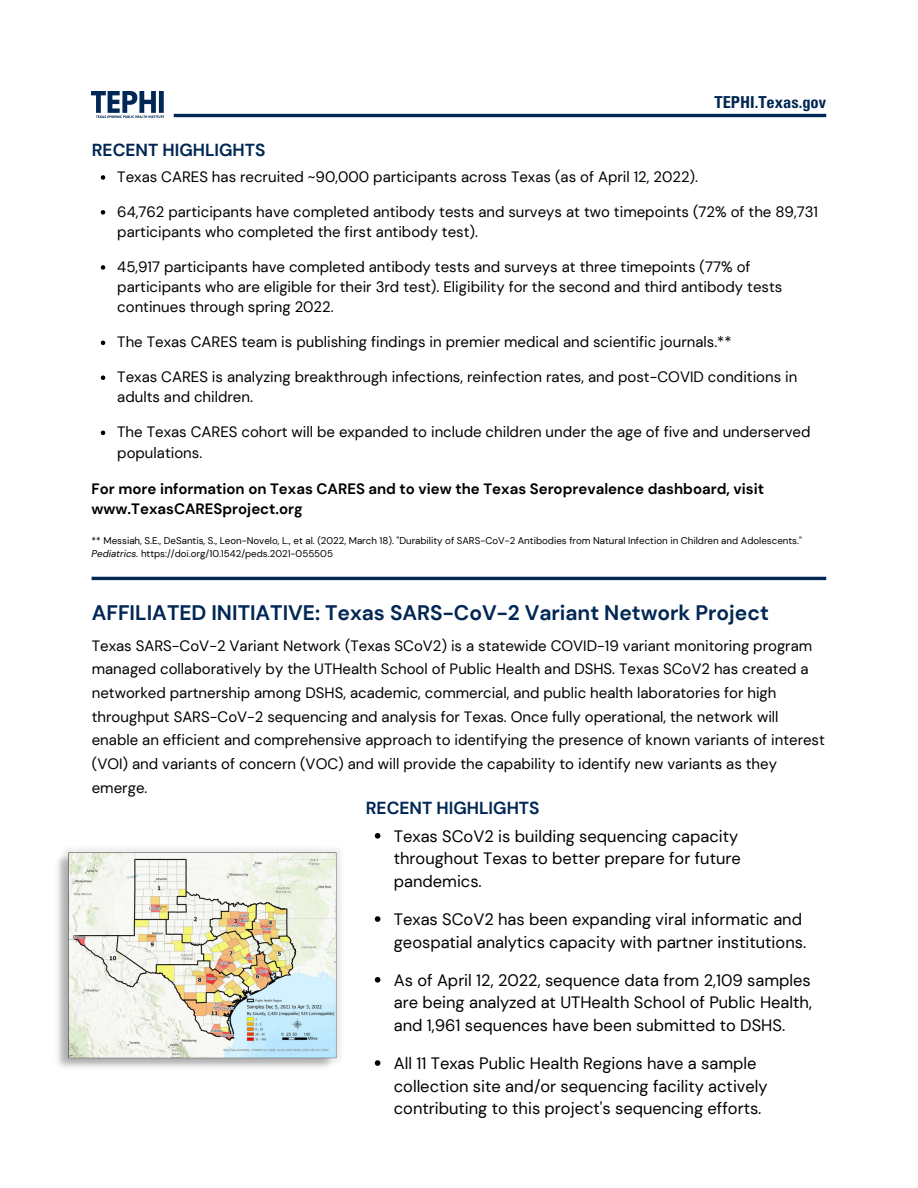
<style>
.page{position:relative;width:918px;height:1188px;background:#fff}
.page>*{position:absolute;margin:0;border:0;box-sizing:border-box;transform-origin:0 0}
.t1{font:700 21px "DM Sans";color:#012754}
.t2{font:700 17.4px "DM Sans";color:#012754}
.t3{font:16.5px/22.5px "DM Sans";color:#000}
.t4{font:700 condensed 16.5px "Univers LT Pro";color:#012754}
.t5{font:15px/23.7px "DM Sans";color:#000}
.t6{font:700 15px/20.2px "DM Sans";color:#000}
.t7{font:9.75px/13px "DM Sans";color:#000}
.s1{font-style:italic}
</style>
<div class="page">
<img style="left:92px;top:92px;width:72px;height:26px">
<hr style="left:174px;top:114px;width:652px;height:3px;background:#012754">
<hr style="left:92px;top:577px;width:734px;height:3px;background:#012754">
<img style="left:57px;top:848px;width:284px;height:220px">
<svg style="left:375px;top:833px;width:5px;height:6px"></svg>
<svg style="left:375px;top:916px;width:5px;height:6px"></svg>
<svg style="left:375px;top:977px;width:5px;height:6px"></svg>
<svg style="left:375px;top:1060px;width:5px;height:6px"></svg>
<svg style="left:101px;top:175px;width:4px;height:5px"></svg>
<svg style="left:101px;top:210px;width:4px;height:5px"></svg>
<svg style="left:101px;top:265px;width:4px;height:5px"></svg>
<svg style="left:101px;top:341px;width:4px;height:4px"></svg>
<svg style="left:101px;top:375px;width:4px;height:5px"></svg>
<svg style="left:101px;top:431px;width:4px;height:4px"></svg>
<p class="t2" style="left:92px;top:139px;width:175px">RECENT HIGHLIGHTS</p>
<p class="t4" style="left:714px;top:96px;width:113px">TEPHI.Texas.gov</p>
<p class="t5" style="left:117px;top:165px;width:582px">Texas CARES has recruited ~90,000 participants across Texas (as of April 12, 2022).</p>
<p class="t5" style="left:117px;top:202px;width:702px;line-height:20.2px">64,762 participants have completed antibody tests and surveys at two timepoints (72% of the 89,731 participants who completed the first antibody test).</p>
<p class="t5" style="left:117px;top:257px;width:667px;line-height:20.2px">45,917 participants have completed antibody tests and surveys at three timepoints (77% of participants who are eligible for their 3rd test). Eligibility for the second and third antibody tests continues through spring 2022.</p>
<p class="t5" style="left:117px;top:330px;width:616px">The Texas CARES team is publishing findings in premier medical and scientific journals.**</p>
<p class="t5" style="left:117px;top:367px;width:682px;line-height:20.2px">Texas CARES is analyzing breakthrough infections, reinfection rates, and post-COVID conditions in adults and children.</p>
<p class="t5" style="left:117px;top:422px;width:695px;line-height:20.2px">The Texas CARES cohort will be expanded to include children under the age of five and underserved populations.</p>
<p class="t6" style="left:92px;top:479px;width:674px">For more information on Texas CARES and to view the Texas Seroprevalence dashboard, visit www.TexasCARESproject.org</p>
<p class="t7" style="left:92px;top:534px;width:712px">** Messiah, S.E., DeSantis, S., Leon-Novelo, L., et al. (2022, March 18). "Durability of SARS-CoV-2 Antibodies from Natural Infection in Children and Adolescents."<br><span class="s1">Pediatrics.</span> https://doi.org/10.1542/peds.2021-055505</p>
<p class="t1" style="left:92px;top:600px;width:679px">AFFILIATED INITIATIVE: Texas SARS-CoV-2 Variant Network Project</p>
<p class="t5" style="left:92px;top:634px;width:735px">Texas SARS-CoV-2 Variant Network (Texas SCoV2) is a statewide COVID-19 variant monitoring program managed collaboratively by the UTHealth School of Public Health and DSHS. Texas SCoV2 has created a networked partnership among DSHS, academic, commercial, and public health laboratories for high throughput SARS-CoV-2 sequencing and analysis for Texas. Once fully operational, the network will enable an efficient and comprehensive approach to identifying the presence of known variants of interest (VOI) and variants of concern (VOC) and will provide the capability to identify new variants as they emerge.</p>
<p class="t3" style="left:394px;top:825px;width:349px">Texas SCoV2 is building sequencing capacity throughout Texas to better prepare for future pandemics.</p>
<p class="t3" style="left:394px;top:908px;width:414px">Texas SCoV2 has been expanding viral informatic and geospatial analytics capacity with partner institutions.</p>
<p class="t3" style="left:394px;top:969px;width:420px;text-align:justify">As of April 12, 2022, sequence data from 2,109 samples are being analyzed at UTHealth School of Public Health, and 1,961 sequences have been submitted to DSHS.</p>
<p class="t3" style="left:394px;top:1052px;width:375px">All 11 Texas Public Health Regions have a sample collection site and/or sequencing facility actively contributing to this project's sequencing efforts.</p>
<p class="t2" style="left:366px;top:797px;width:175px">RECENT HIGHLIGHTS</p>
</div>
